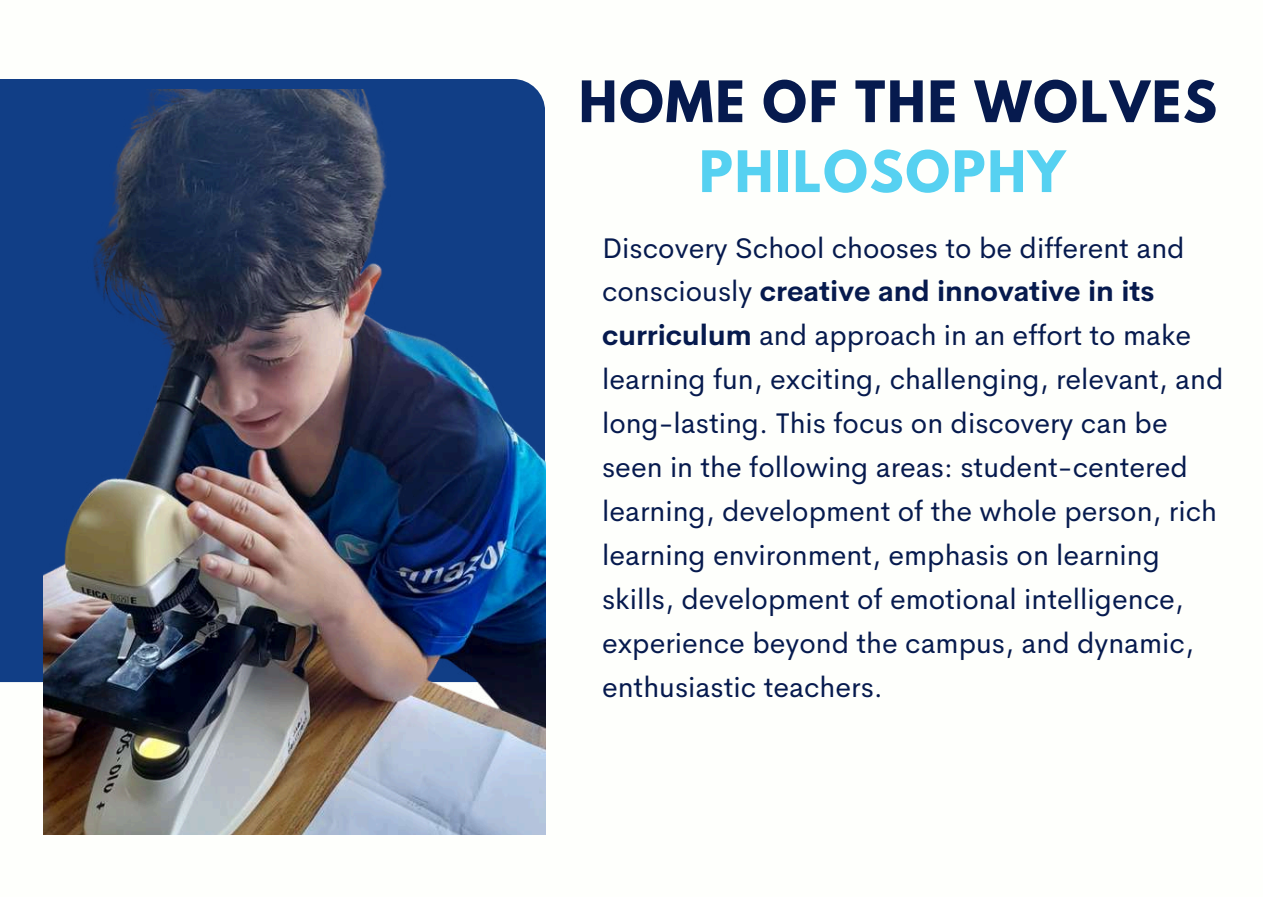
<style>
.page{position:relative;width:1263px;height:897px;background:#fff}
.page>*{position:absolute;margin:0;border:0;box-sizing:border-box;transform-origin:0 0}
.t1{font:700 50.55px "League Spartan";letter-spacing:.04em;color:#061a4e}
.t2{font:700 50.55px "League Spartan";letter-spacing:.04em;color:#56d1f1}
.t3{font:28.5px/43.8px "Cerebri Sans";color:#061a4e}
.s1{font-weight:700}
</style>
<div class="page">
<div style="left:0;top:79px;width:537px;height:603px;background:#113e86"></div>
<img style="left:43px;top:90px;width:502px;height:744px">
<h1 class="t1" style="left:579px;top:77px;width:640px">HOME OF THE WOLVES</h1>
<h1 class="t2" style="left:699px;top:146px;width:368px">PHILOSOPHY</h1>
<p class="t3" style="left:602px;top:226px;width:623px">Discovery School chooses to be different and consciously <span class="s1">creative and innovative in its curriculum</span> and approach in an effort to make learning fun, exciting, challenging, relevant, and long-lasting. This focus on discovery can be seen in the following areas: student-centered learning, development of the whole person, rich learning environment, emphasis on learning skills, development of emotional intelligence, experience beyond the campus, and dynamic, enthusiastic teachers.</p>
</div>
